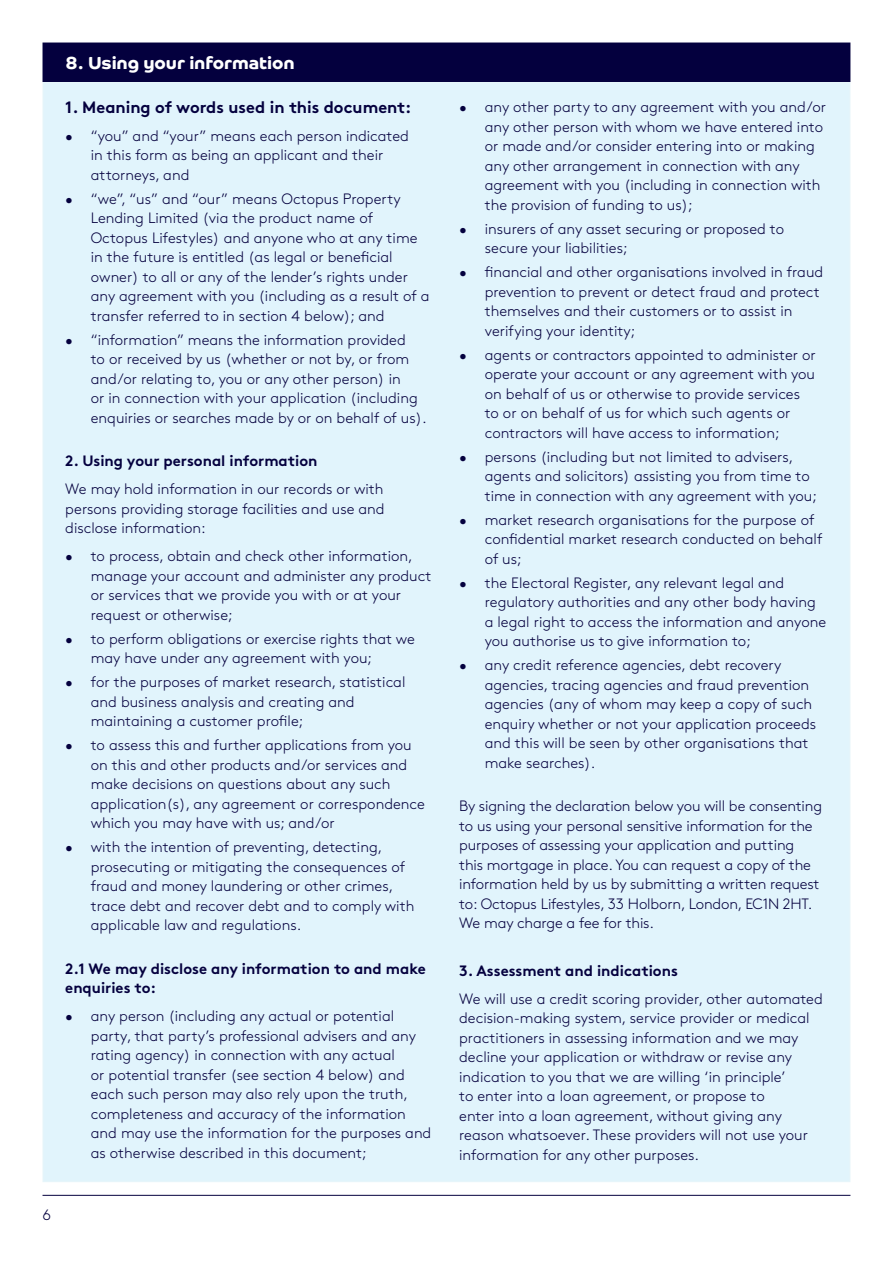
<style>
.page{position:relative;width:893px;height:1263px;background:#fff}
.page>*{position:absolute;margin:0;border:0;box-sizing:border-box;transform-origin:0 0}
.t1{font:700 17.55px "Co Headline";color:#fff}
.t2{font:700 16.5px "Brown";color:#04003e}
.t3{font:300 15px/19.5px "Brown";color:#04003e}
.t4{font:700 15px/19.5px "Brown";color:#04003e}
</style>
<div class="page">
<hr style="left:43px;top:1195px;width:807px;height:1px;background:#04003e">
<div style="left:43px;top:43px;width:807px;height:38px;background:#04003e"></div>
<div style="left:43px;top:43px;width:807px;height:39px;border:1px solid #04003e"></div>
<div style="left:43px;top:83px;width:807px;height:1098px;background:#e1f4fc"></div>
<p class="t1" style="left:66px;top:52px;width:231px">8. Using your information</p>
<p class="t2" style="left:65px;top:94px;width:348px">1. Meaning of words used in this document:</p>
<p class="t3" style="left:91px;top:125px;width:320px;text-indent:-26px">• “you” and “your” means each person indicated in this form as being an applicant and their attorneys, and</p>
<p class="t3" style="left:91px;top:188px;width:340px;text-indent:-26px">• “we”, “us” and “our” means Octopus Property Lending Limited (via the product name of Octopus Lifestyles) and anyone who at any time in the future is entitled (as legal or beneficial owner) to all or any of the lender’s rights under any agreement with you (including as a result of a transfer referred to in section 4 below); and</p>
<p class="t3" style="left:91px;top:329px;width:337px;text-indent:-26px">• “information” means the information provided<br>to or received by us (whether or not by, or from and/or relating to, you or any other person) in<br>or in connection with your application (including enquiries or searches made by or on behalf of us).</p>
<p class="t4" style="left:65px;top:450px;width:254px">2. Using your personal information</p>
<p class="t3" style="left:65px;top:478px;width:321px;text-align:justify">We may hold information in our records or with persons providing storage facilities and use and disclose information:</p>
<p class="t3" style="left:91px;top:545px;width:342px;text-indent:-26px">• to process, obtain and check other information, manage your account and administer any product or services that we provide you with or at your request or otherwise;</p>
<p class="t3" style="left:91px;top:628px;width:326px;text-indent:-26px">• to perform obligations or exercise rights that we may have under any agreement with you;</p>
<p class="t3" style="left:91px;top:671px;width:316px;text-indent:-26px">• for the purposes of market research, statistical and business analysis and creating and maintaining a customer profile;</p>
<p class="t3" style="left:91px;top:734px;width:336px;text-indent:-26px">• to assess this and further applications from you on this and other products and/or services and make decisions on questions about any such application(s), any agreement or correspondence which you may have with us; and/or</p>
<p class="t3" style="left:91px;top:836px;width:325px;text-indent:-26px">• with the intention of preventing, detecting, prosecuting or mitigating the consequences of fraud and money laundering or other crimes, trace debt and recover debt and to comply with applicable law and regulations.</p>
<p class="t4" style="left:65px;top:957px;width:362px">2.1 We may disclose any information to and make enquiries to:</p>
<p class="t3" style="left:91px;top:1005px;width:342px;text-indent:-26px">• any person (including any actual or potential party, that party’s professional advisers and any rating agency) in connection with any actual<br>or potential transfer (see section 4 below) and each such person may also rely upon the truth, completeness and accuracy of the information and may use the information for the purposes and as otherwise described in this document;</p>
<p class="t3" style="left:43px;top:1204px;width:10px">6</p>
<p class="t3" style="left:485px;top:96px;width:343px;text-indent:-26px">• any other party to any agreement with you and/or any other person with whom we have entered into or made and/or consider entering into or making any other arrangement in connection with any agreement with you (including in connection with the provision of funding to us);</p>
<p class="t3" style="left:485px;top:218px;width:301px;text-indent:-26px">• insurers of any asset securing or proposed to secure your liabilities;</p>
<p class="t3" style="left:485px;top:261px;width:340px;text-indent:-26px">• financial and other organisations involved in fraud prevention to prevent or detect fraud and protect themselves and their customers or to assist in verifying your identity;</p>
<p class="t3" style="left:485px;top:344px;width:332px;text-indent:-26px">• agents or contractors appointed to administer or operate your account or any agreement with you on behalf of us or otherwise to provide services to or on behalf of us for which such agents or contractors will have access to information;</p>
<p class="t3" style="left:485px;top:446px;width:334px;text-indent:-26px">• persons (including but not limited to advisers, agents and solicitors) assisting you from time to time in connection with any agreement with you;</p>
<p class="t3" style="left:485px;top:509px;width:339px;text-indent:-26px">• market research organisations for the purpose of confidential market research conducted on behalf of us;</p>
<p class="t3" style="left:485px;top:572px;width:343px;text-indent:-26px">• the Electoral Register, any relevant legal and regulatory authorities and any other body having a legal right to access the information and anyone you authorise us to give information to;</p>
<p class="t3" style="left:485px;top:654px;width:333px;text-indent:-26px">• any credit reference agencies, debt recovery agencies, tracing agencies and fraud prevention agencies (any of whom may keep a copy of such enquiry whether or not your application proceeds and this will be seen by other organisations that make searches).</p>
<p class="t3" style="left:459px;top:795px;width:364px">By signing the declaration below you will be consenting to us using your personal sensitive information for the purposes of assessing your application and putting<br>this mortgage in place. You can request a copy of the information held by us by submitting a written request to: Octopus Lifestyles, 33 Holborn, London, EC1N 2HT.<br>We may charge a fee for this.</p>
<p class="t4" style="left:459px;top:959px;width:220px">3. Assessment and indications</p>
<p class="t3" style="left:459px;top:988px;width:365px">We will use a credit scoring provider, other automated decision-making system, service provider or medical practitioners in assessing information and we may decline your application or withdraw or revise any indication to you that we are willing ‘in principle’<br>to enter into a loan agreement, or propose to<br>enter into a loan agreement, without giving any reason whatsoever. These providers will not use your information for any other purposes.</p>
</div>
